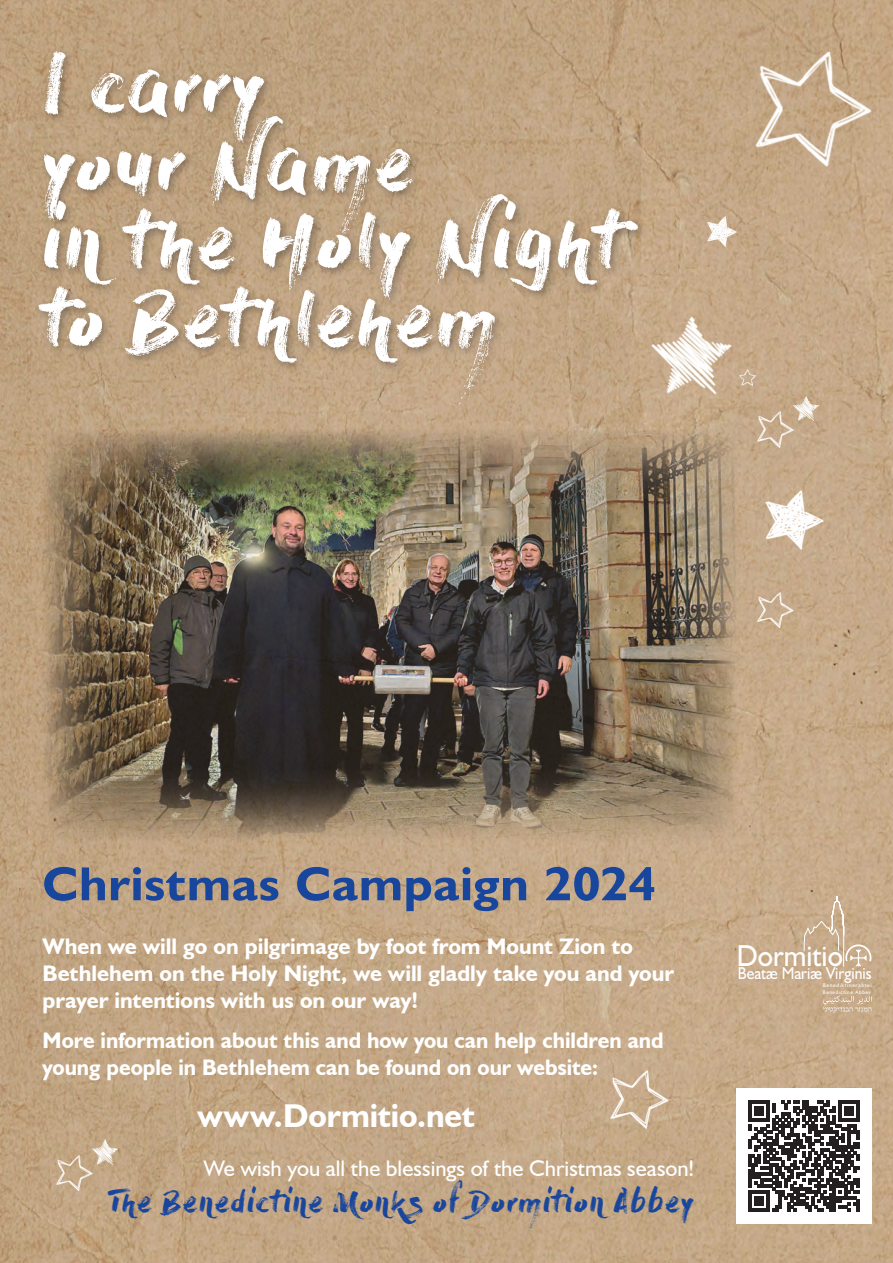
<style>
.page{position:relative;width:893px;height:1263px;background:#fff}
.page>*{position:absolute;margin:0;border:0;box-sizing:border-box;transform-origin:0 0}
.t1{font:78px/78px "Dry Brush";color:#fff}
.t2{font:700 48px "Humanist 521 BT";letter-spacing:.015em;color:#18469d;scale:1.05 1}
.t3{font:700 33px "Humanist 521 BT";letter-spacing:-.005em;color:#fff}
.t4{font:30.45px "Humanist 521 BT";color:#fff;scale:.93 1}
.t5{font:30px "Dry Brush";letter-spacing:.02em;color:#18469d}
.t6{font:700 22.5px/27px "Humanist 521 BT";color:#fff}
.t7{font:22.5px "Humanist 521 BT";color:#fff}
.t8{font:17.25px "Humanist 521 BT";color:#fff;scale:.91 1}
.t9{font:5.4px/6.6px "Humanist 521 BT";letter-spacing:.12em;color:#fff}
</style>
<div class="page">
<img style="left:0;top:0;width:893px;height:1263px">
<img style="left:43px;top:429px;width:694px;height:413px">
<img style="left:740px;top:370px;width:16px;height:16px">
<img style="left:758px;top:412px;width:35px;height:35px">
<img style="left:758px;top:592px;width:35px;height:36px">
<img style="left:756px;top:51px;width:116px;height:116px">
<img style="left:765px;top:490px;width:58px;height:59px">
<img style="left:708px;top:217px;width:29px;height:29px">
<img style="left:652px;top:316px;width:80px;height:79px">
<img style="left:793px;top:396px;width:25px;height:25px">
<svg style="left:804px;top:896px;width:67px;height:71px;background:#cbb192"></svg>
<svg style="left:823px;top:995px;width:49px;height:18px"></svg>
<div style="left:737px;top:1089px;width:135px;height:135px;background:#fff"></div>
<svg style="left:749px;top:1101px;width:111px;height:111px"></svg>
<img style="left:57px;top:1155px;width:35px;height:36px">
<img style="left:611px;top:1070px;width:58px;height:58px">
<img style="left:92px;top:1140px;width:25px;height:24px">
<div style="left:34px;top:47px;width:614px;height:367px;background:#231f20;opacity:.4"></div>
<h1 class="t1" style="left:43px;top:46px;width:581px">I carry<br>your Name<br>in the Holy Night to Bethlehem</h1>
<h2 class="t2" style="left:43px;top:854px;width:586px">Christmas Campaign 2024</h2>
<p class="t6" style="left:43px;top:932px;width:633px">When we will go on pilgrimage by foot from Mount Zion to<br>Bethlehem on the Holy Night, we will gladly take you and your prayer intentions with us on our way!</p>
<p class="t6" style="left:43px;top:1026px;width:623px">More information about this and how you can help children and young people in Bethlehem can be found on our website:</p>
<h3 class="t3" style="left:198px;top:1095px;width:278px">www.Dormitio.net</h3>
<p class="t7" style="left:204px;top:1154px;width:492px">We wish you all the blessings of the Christmas season!</p>
<h3 class="t5" style="left:108px;top:1184px;width:588px">The Benedictine Monks of Dormition Abbey</h3>
<h3 class="t4" style="left:737px;top:937px;width:116px">Dormitio</h3>
<p class="t8" style="left:738px;top:963px;width:149px">Beatæ Mariæ Virginis</p>
<p class="t9" style="left:823px;top:982px;width:50px">Benediktinerabtei<br>Benedictine Abbey</p>
</div>
